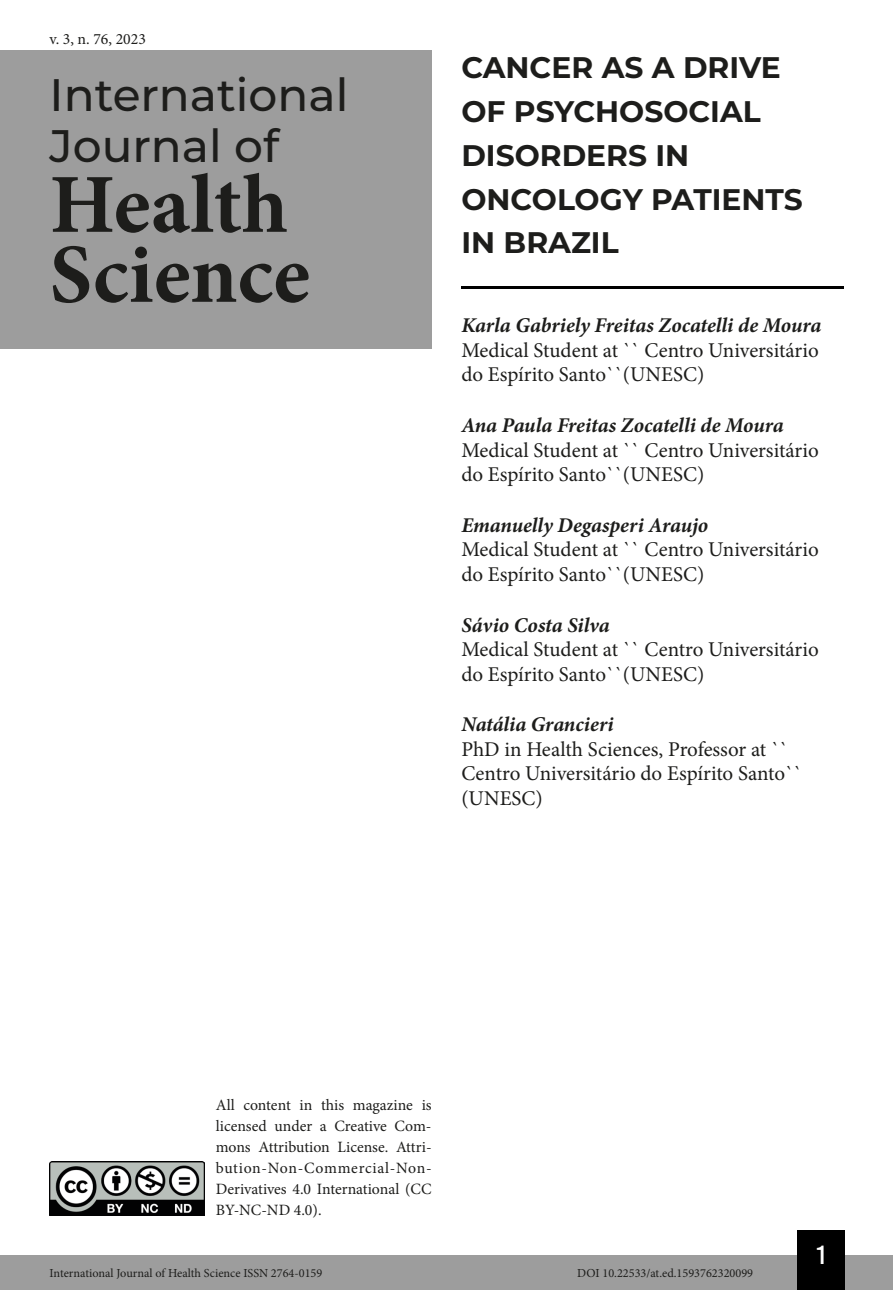
<style>
.page{position:relative;width:893px;height:1290px;background:#fff}
.page>*{position:absolute;margin:0;border:0;box-sizing:border-box;transform-origin:0 0}
.t1{font:700 84px/70px "Minion Pro";color:#1d1d1b}
.t2{font:500 45.5px/50.8px "Montserrat";color:#1d1d1b}
.t3{font:700 29.75px/43.8px "Montserrat";color:#1d1d1b}
.t4{font:26.25px "Bebas Kai";color:#fff}
.t5{font:21px/24.5px "Minion Pro";color:#1d1d1b}
.t6{font:italic 700 21px "Minion Pro";letter-spacing:-.005em;color:#1d1d1b}
.t7{font:15.75px/21px "Minion Pro";color:#1d1d1b;text-align:justify}
.t8{font:12.25px "Minion Pro";color:#1d1d1b}
</style>
<div class="page">
<div style="left:0;top:1255px;width:893px;height:35px;background:#9d9d9d"></div>
<div style="left:797px;top:1230px;width:48px;height:60px;background:#000"></div>
<img style="left:50px;top:1161px;width:154px;height:54px">
<div style="left:0;top:50px;width:432px;height:298px;background:#9d9d9d"></div>
<hr style="left:461px;top:286px;width:382px;height:2px;background:#000">
<p class="t7" style="left:50px;top:28px;width:98px">v. 3, n. 76, 2023</p>
<h2 class="t2" style="left:50px;top:68px;width:300px">International<br>Journal of</h2>
<h1 class="t1" style="left:50px;top:169px;width:262px">Health<br>Science</h1>
<h3 class="t3" style="left:461px;top:44px;width:343px">CANCER AS A DRIVE<br>OF PSYCHOSOCIAL<br>DISORDERS IN<br>ONCOLOGY PATIENTS<br>IN BRAZIL</h3>
<p class="t6" style="left:461px;top:310px;width:361px">Karla Gabriely Freitas Zocatelli de Moura</p>
<p class="t5" style="left:461px;top:338px;width:359px">Medical Student at `` Centro Universitário do Espírito Santo``(UNESC)</p>
<p class="t6" style="left:461px;top:410px;width:324px">Ana Paula Freitas Zocatelli de Moura</p>
<p class="t5" style="left:461px;top:438px;width:359px">Medical Student at `` Centro Universitário do Espírito Santo``(UNESC)</p>
<p class="t6" style="left:461px;top:510px;width:248px">Emanuelly Degasperi Araujo</p>
<p class="t5" style="left:461px;top:537px;width:359px">Medical Student at `` Centro Universitário do Espírito Santo``(UNESC)</p>
<p class="t6" style="left:461px;top:610px;width:150px">Sávio Costa Silva</p>
<p class="t5" style="left:461px;top:637px;width:359px">Medical Student at `` Centro Universitário do Espírito Santo``(UNESC)</p>
<p class="t6" style="left:461px;top:710px;width:154px">Natália Grancieri</p>
<p class="t5" style="left:461px;top:737px;width:342px">PhD in Health Sciences, Professor at ``<br>Centro Universitário do Espírito Santo`` (UNESC)</p>
<p class="t7" style="left:216px;top:1095px;width:217px">All content in this magazine is licensed under a Creative Com&shy;mons Attribution License. Attri&shy;bution-Non-Commercial-Non-Derivatives 4.0 International (CC BY-NC-ND 4.0).</p>
<p class="t4" style="left:817px;top:1241px;width:10px">1</p>
<p class="t8" style="left:50px;top:1265px;width:274px">International Journal of Health Science ISSN 2764-0159</p>
<p class="t8" style="left:577px;top:1265px;width:177px">DOI 10.22533/at.ed.1593762320099</p>
</div>
